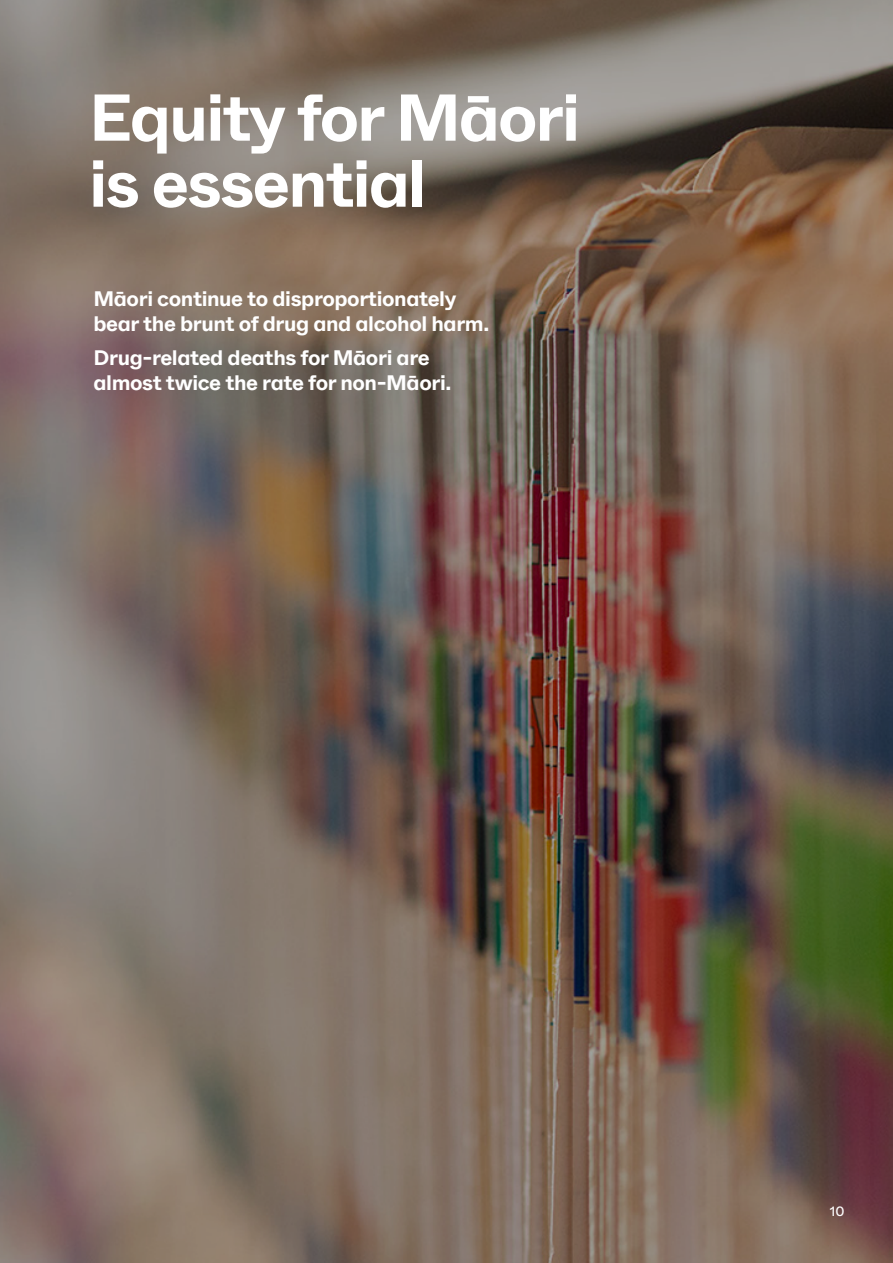
<style>
.page{position:relative;width:893px;height:1263px;background:#fff}
.page>*{position:absolute;margin:0;border:0;box-sizing:border-box;transform-origin:0 0}
.Section_headings{font:700 66px/66px "ABC Whyte";letter-spacing:-.03em;color:#fff}
.Subheading_2__para{font:700 21px/25.2px "ABC Whyte";letter-spacing:-.02em;color:#fff}
.t1{font:13.5px "ABC Whyte";color:#fff}
</style>
<div class="page">
<img style="left:0;top:0;width:893px;height:1263px">
<p class="Section_headings" style="left:89px;top:86px;width:493px">Equity for Māori is essential</p>
<p class="Subheading_2__para" style="left:94px;top:286px;width:397px">Māori continue to disproportionately bear the brunt of drug and alcohol harm.</p>
<p class="Subheading_2__para" style="left:94px;top:345px;width:359px">Drug-related deaths for Māori are almost twice the rate for non-Māori.</p>
<p class="t1" style="left:830px;top:1203px;width:16px">10</p>
</div>
